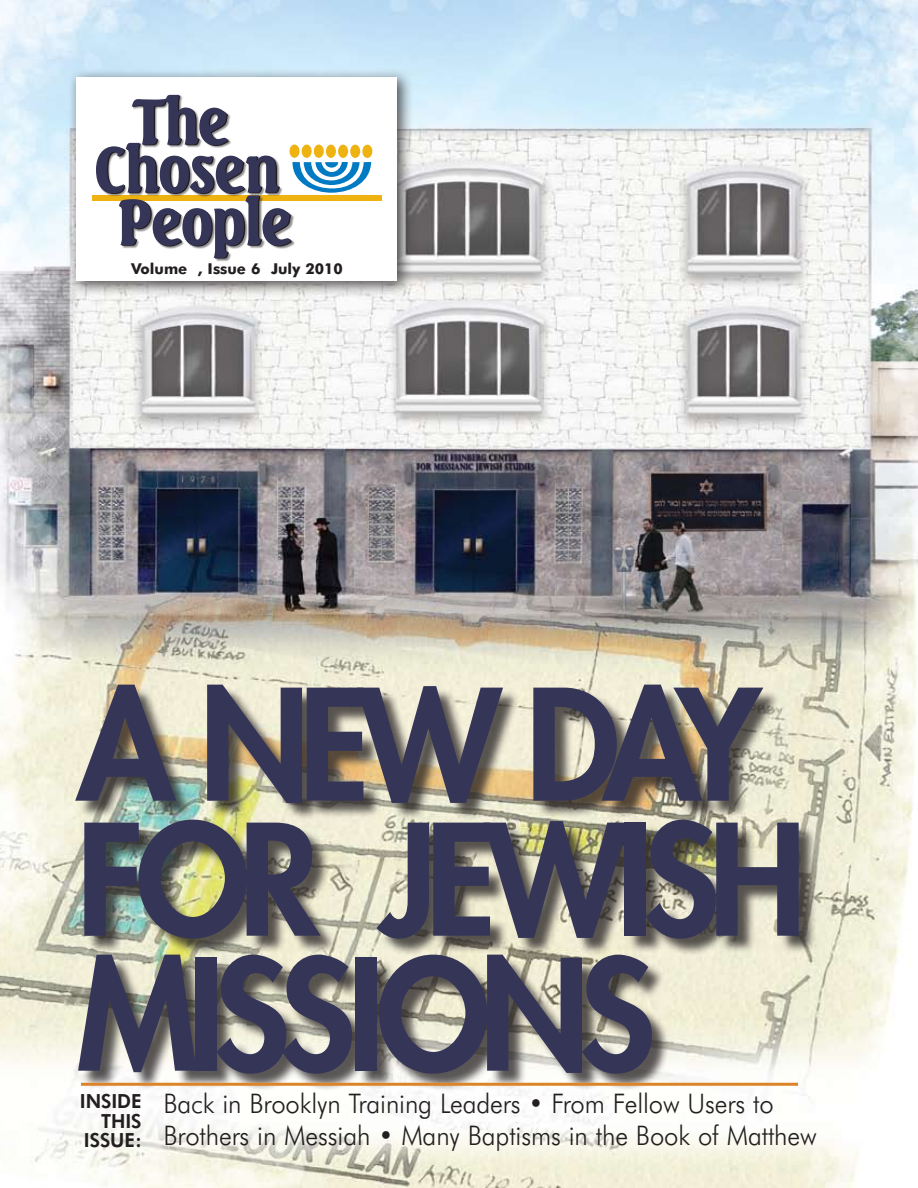
<style>
.page{position:relative;width:918px;height:1188px;background:#fff}
.page>*{position:absolute;margin:0;border:0;box-sizing:border-box;transform-origin:0 0}
.t1{font:800 150px/135px "Futura";letter-spacing:-.075em;color:#353558}
.t2{font:800 63px/50.2px "Seagull BT";letter-spacing:-.03em;color:#353558;text-align:center;scale:.9 1}
.t3{font:300 27px/32.1px "Futura BT";letter-spacing:-.005em;color:#231f20;scale:.95 1}
.t4{font:800 19.5px/19.5px "Futura BT";letter-spacing:-.005em;color:#231f20;text-align:right;scale:.95 1}
.t5{font:700 15px "Futura BT";color:#231f20}
</style>
<div class="page">
<img style="left:0;top:0;width:918px;height:1188px">
<div style="left:67px;top:68px;width:346px;height:228px;background:#231f20;opacity:.75"></div>
<div style="left:76px;top:77px;width:322px;height:204px;background:#fff"></div>
<div style="left:290px;top:145px;width:10px;height:13px;background:#eeb211;border-radius:50%"></div>
<div style="left:302px;top:145px;width:10px;height:13px;background:#eeb211;border-radius:50%"></div>
<div style="left:314px;top:145px;width:10px;height:13px;background:#eeb211;border-radius:50%"></div>
<div style="left:326px;top:145px;width:10px;height:13px;background:#eeb211;border-radius:50%"></div>
<div style="left:338px;top:145px;width:10px;height:13px;background:#eeb211;border-radius:50%"></div>
<div style="left:350px;top:145px;width:10px;height:13px;background:#eeb211;border-radius:50%"></div>
<div style="left:362px;top:145px;width:10px;height:13px;background:#eeb211;border-radius:50%"></div>
<svg style="left:295px;top:162px;width:76px;height:31px"></svg>
<div style="left:92px;top:195px;width:290px;height:5px;background:#eeb211"></div>
<div style="left:98px;top:96px;width:197px;height:165px;background:#231f20;opacity:.5"></div>
<div style="left:77px;top:687px;width:739px;height:405px;background:#231f20;opacity:.75"></div>
<hr style="left:81px;top:1083px;width:717px;height:3px;background:#dd8328">
<h2 class="t2" style="left:94px;top:95px;width:221px">The<br>Chosen<br>People</h2>
<p class="t5" style="left:131px;top:259px;width:213px">Volume , Issue 6 July 2010</p>
<h1 class="t1" style="left:76px;top:675px;width:731px">A NEW DAY<br>FOR JEWISH<br>MISSIONS</h1>
<p class="t4" style="left:80px;top:1091px;width:66px">INSIDE<br>THIS<br>ISSUE:</p>
<p class="t3" style="left:163px;top:1087px;width:689px">Back in Brooklyn Training Leaders • From Fellow Users to<br>Brothers in Messiah • Many Baptisms in the Book of Matthew</p>
</div>
